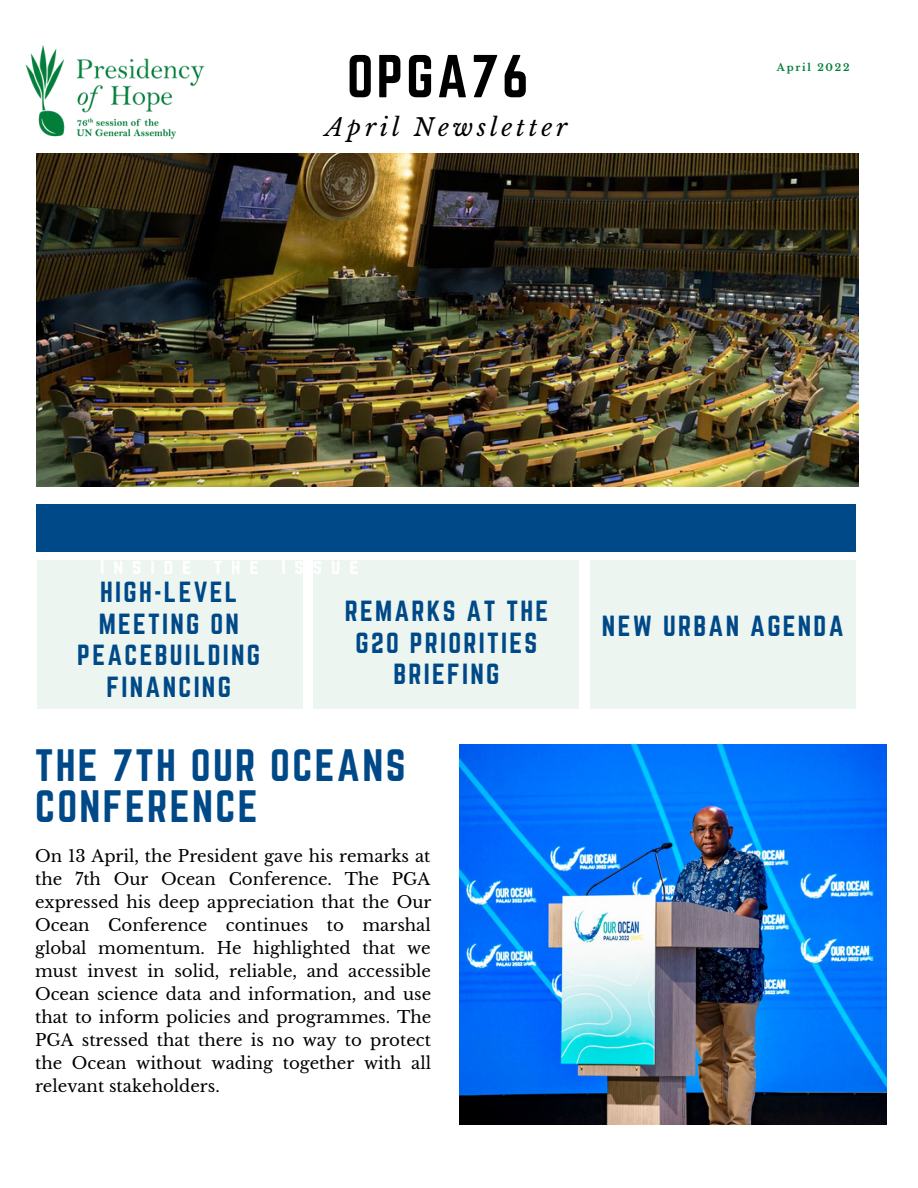
<style>
.page{position:relative;width:918px;height:1188px;background:#fff}
.page>*{position:absolute;margin:0;border:0;box-sizing:border-box;transform-origin:0 0}
.t1{font:52.95px "Norwester";letter-spacing:.06em;color:#000}
.t2{font:39.75px/41.7px "Norwester";letter-spacing:.06em;color:#004988}
.t3{font:25.5px/31.5px "Norwester";letter-spacing:.09em;color:#004988;text-align:center}
.t4{font:italic 24px "Libre Baskerville";letter-spacing:.16em;color:#000}
.t5{font:16.5px/23px "Libre Baskerville";color:#000;text-align:justify}
.t6{font:700 9.9px "Libre Baskerville";letter-spacing:.18em;color:#017e3a}
</style>
<div class="page">
<img style="left:25px;top:45px;width:204px;height:162px">
<img style="left:37px;top:154px;width:821px;height:333px">
<div style="left:37px;top:505px;width:819px;height:47px;background:#004988"></div>
<div style="left:37px;top:561px;width:265px;height:148px;background:#ecf5f0"></div>
<div style="left:313px;top:561px;width:266px;height:148px;background:#ecf5f0"></div>
<div style="left:591px;top:561px;width:265px;height:148px;background:#ecf5f0"></div>
<img style="left:459px;top:744px;width:427px;height:381px">
<h1 class="t1" style="left:347px;top:44px;width:183px">OPGA76</h1>
<h3 class="t4" style="left:325px;top:113px;width:243px">April Newsletter</h3>
<p class="t6" style="left:777px;top:61px;width:74px">April 2022</p>
<h3 class="t3" style="left:77px;top:576px;width:184px">HIGH-LEVEL<br>MEETING ON<br>PEACEBUILDING<br>FINANCING</h3>
<h3 class="t3" style="left:345px;top:595px;width:205px">REMARKS AT THE<br>G20 PRIORITIES<br>BRIEFING</h3>
<h2 class="t2" style="left:35px;top:744px;width:372px">THE 7TH OUR OCEANS<br>CONFERENCE</h2>
<p class="t5" style="left:35px;top:845px;width:398px">On 13 April, the President gave his remarks at the 7th Our Ocean Conference. The PGA expressed his deep appreciation that the Our Ocean Conference continues to marshal global momentum. He highlighted that we must invest in solid, reliable, and accessible Ocean science data and information, and use that to inform policies and programmes. The PGA stressed that there is no way to protect the Ocean without wading together with all relevant stakeholders.</p>
<h3 class="t3" style="left:602px;top:610px;width:243px">NEW URBAN AGENDA</h3>
</div>
